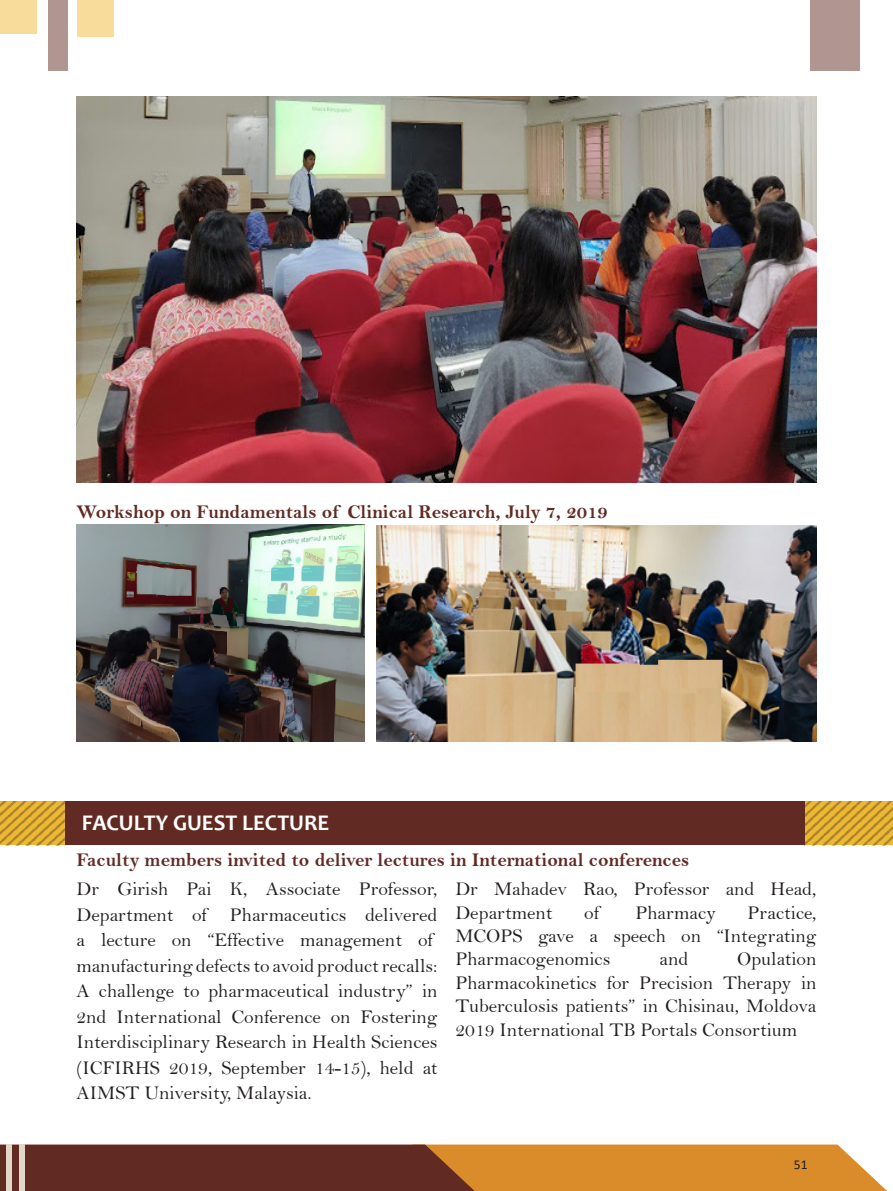
<style>
.page{position:relative;width:893px;height:1191px;background:#fff}
.page>*{position:absolute;margin:0;border:0;box-sizing:border-box;transform-origin:0 0}
.List_Paragraph{font:700 22.5px "Candara";color:#fff}
.t1{font:19.5px/25.5px "Bell";color:#231f20}
.t2{font:19.5px "Bell MT Bold";color:#612b23}
.t3{font:13.5px "Calibri";color:#231f20}
</style>
<div class="page">
<svg style="left:1px;top:1144px;width:886px;height:47px;background:#9f612f"></svg>
<hr style="left:0;top:1144px;width:1px;height:47px;background:#e1d6c8">
<div style="left:6px;top:1144px;width:5px;height:47px;background:#e1d6c8"></div>
<div style="left:19px;top:1144px;width:6px;height:47px;background:#e1d6c8"></div>
<div style="left:0;top:0;width:37px;height:34px;background:#f7dc9b"></div>
<div style="left:77px;top:0;width:37px;height:37px;background:#f7dc9b"></div>
<div style="left:48px;top:0;width:20px;height:70px;background:#b09591"></div>
<div style="left:810px;top:0;width:50px;height:70px;background:#b09591"></div>
<img style="left:77px;top:97px;width:739px;height:385px">
<img style="left:77px;top:525px;width:287px;height:217px">
<img style="left:376px;top:525px;width:440px;height:217px">
<svg style="left:805px;top:801px;width:88px;height:44px;background:#d6a630"></svg>
<svg style="left:0;top:801px;width:65px;height:44px;background:#d6a630"></svg>
<div style="left:65px;top:801px;width:740px;height:44px;background:#612b23"></div>
<p class="t2" style="left:77px;top:500px;width:533px">Workshop on Fundamentals of Clinical Research, July 7, 2019</p>
<p class="List_Paragraph" style="left:82px;top:808px;width:249px">FACULTY GUEST LECTURE</p>
<p class="t2" style="left:77px;top:848px;width:614px">Faculty members invited to deliver lectures in International conferences</p>
<p class="t1" style="left:77px;top:876px;width:362px">Dr Girish Pai K, Associate Professor, Department of Pharmaceutics delivered a lecture on “Effective management of manufacturing defects to avoid product recalls:<br>A challenge to pharmaceutical industry” in 2nd International Conference on Fostering Interdisciplinary Research in Health Sciences (ICFIRHS 2019, September 14-15), held at AIMST University, Malaysia.</p>
<p class="t1" style="left:455px;top:877px;width:362px;line-height:23.4px">Dr Mahadev Rao, Professor and Head,<br>Department</p>
<p class="t1" style="left:584px;top:899px;width:17px">of</p>
<p class="t1" style="left:635px;top:899px;width:82px">Pharmacy</p>
<p class="t1" style="left:455px;top:900px;width:362px;line-height:23.4px;text-align:justify;text-indent:292px">Practice, MCOPS gave a speech on “Integrating Pharmacogenomics</p>
<p class="t1" style="left:455px;top:947px;width:362px;line-height:23.4px;text-align:justify;text-indent:282px">Opulation Pharmacokinetics for Precision Therapy in Tuberculosis patients” in Chisinau, Moldova 2019 International TB Portals Consortium</p>
<p class="t1" style="left:659px;top:946px;width:30px">and</p>
<p class="t3" style="left:794px;top:1155px;width:15px">51</p>
</div>
